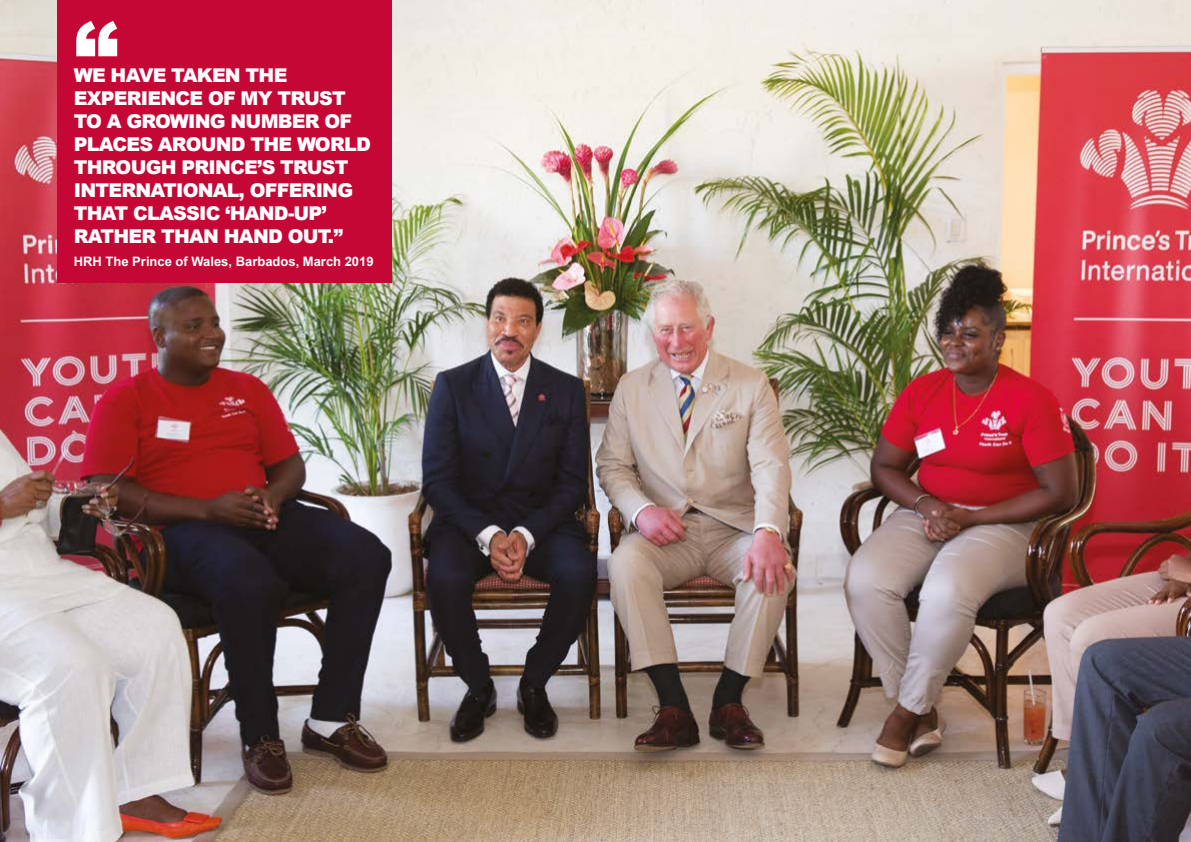
<style>
.page{position:relative;width:1191px;height:842px;background:#fff}
.page>*{position:absolute;margin:0;border:0;box-sizing:border-box;transform-origin:0 0}
.t1{font:900 89px "Arial";color:#fff}
.t2{font:900 19px/23px "Arial";letter-spacing:-.04em;color:#fff}
.t3{font:700 13px "Arial";color:#fff}
</style>
<div class="page">
<img style="left:0;top:0;width:1191px;height:842px">
<div style="left:57px;top:0;width:334px;height:282px;background:#c50736"></div>
<h1 class="t1" style="left:74px;top:-11px;width:46px">“</h1>
<p class="t2" style="left:74px;top:63px;width:298px">WE HAVE TAKEN THE<br>EXPERIENCE OF MY TRUST<br>TO A GROWING NUMBER OF<br>PLACES AROUND THE WORLD<br>THROUGH PRINCE’S TRUST<br>INTERNATIONAL, OFFERING<br>THAT CLASSIC ‘HAND-UP’<br>RATHER THAN HAND OUT.”</p>
<p class="t3" style="left:74px;top:252px;width:301px">HRH The Prince of Wales, Barbados, March 2019</p>
</div>
